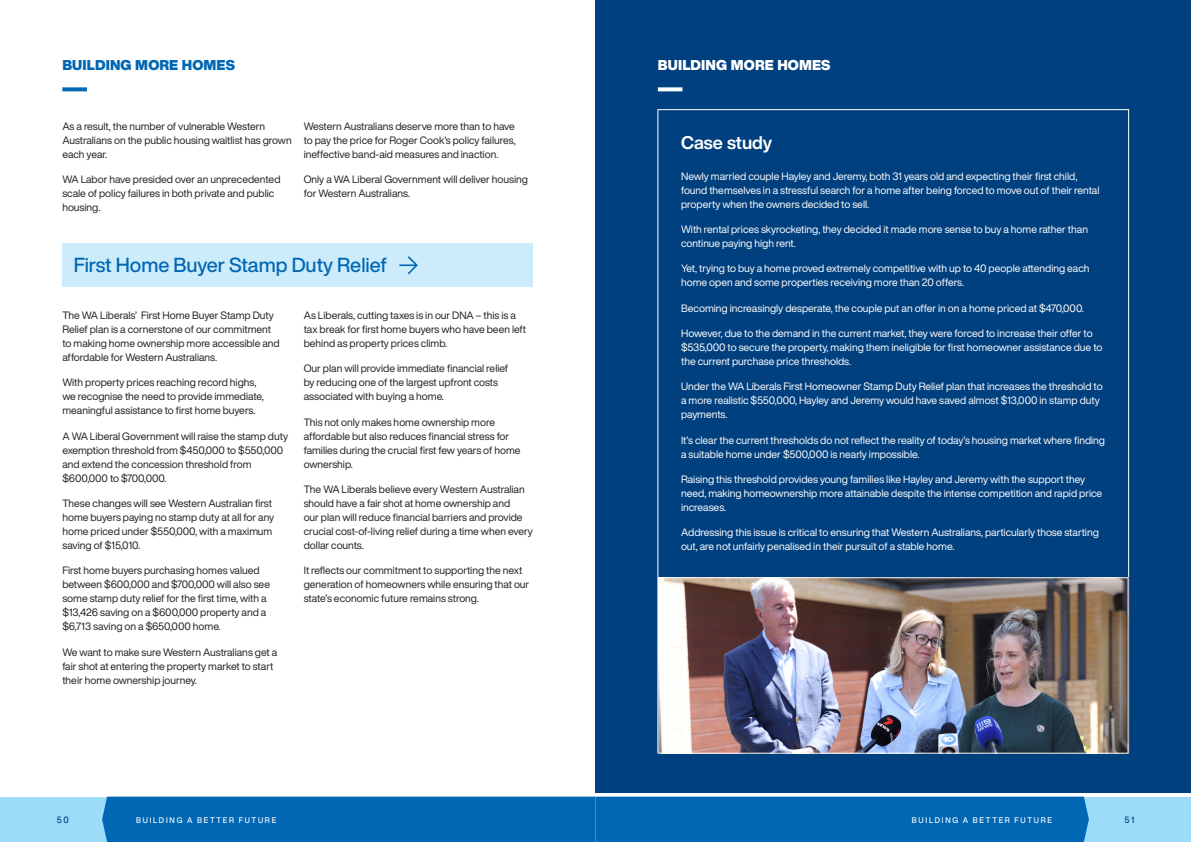
<style>
.page{position:relative;width:1191px;height:842px;background:#fff}
.page>*{position:absolute;margin:0;border:0;box-sizing:border-box;transform-origin:0 0}
.subheading{font:500 20px "Helvetica Now Display";color:#0166b3}
.subheading-2{font:700 18px "Helvetica Now Display";color:#fff}
.t1{font:900 14px "Helvetica Now Display";letter-spacing:.01em;color:#0166b3}
.t2{font:900 14px "Helvetica Now Display";letter-spacing:.01em;color:#fff}
.body{font:10.5px/14px "Helvetica Now Display";color:#231f20}
.body-2{font:10.5px/14px "Helvetica Now Display";color:#fff}
.t3{font:500 9px "Helvetica Now Display";color:#01407f;scale:.95 1}
.t4{font:500 8px "Helvetica Now Display";letter-spacing:.23em;color:#fff;scale:.95 1}
</style>
<div class="page">
<div style="left:844px;top:797px;width:347px;height:45px;background:#9cdcf8"></div>
<div style="left:0;top:797px;width:347px;height:45px;background:#9cdcf8"></div>
<div style="left:102px;top:797px;width:987px;height:45px;background:#0166b3"></div>
<div style="left:595px;top:0;width:596px;height:792px;background:#01407f"></div>
<svg style="left:62px;top:87px;width:25px;height:4px"></svg>
<div style="left:62px;top:243px;width:471px;height:44px;background:#cdecfb"></div>
<svg style="left:399px;top:256px;width:19px;height:18px"></svg>
<svg style="left:658px;top:87px;width:24px;height:4px"></svg>
<img style="left:660px;top:579px;width:466px;height:173px">
<div style="left:658px;top:577px;width:470px;height:177px;border:1px solid #fff"></div>
<p class="t1" style="left:62px;top:56px;width:174px">BUILDING MORE HOMES</p>
<p class="body" style="left:62px;top:119px;width:231px">As a result, the number of vulnerable Western<br>Australians on the public housing waitlist has grown each year.</p>
<p class="body" style="left:62px;top:172px;width:220px">WA Labor have presided over an unprecedented scale of policy failures in both private and public housing.</p>
<p class="body" style="left:304px;top:119px;width:213px;text-align:justify">Western Australians deserve more than to have to pay the price for Roger Cook’s policy failures, ineffective band-aid measures and inaction.</p>
<p class="body" style="left:304px;top:172px;width:226px">Only a WA Liberal Government will deliver housing for Western Australians.</p>
<p class="subheading" style="left:74px;top:251px;width:315px">First Home Buyer Stamp Duty Relief</p>
<p class="body" style="left:62px;top:308px;width:219px">The WA Liberals’ First Home Buyer Stamp Duty Relief plan is a cornerstone of our commitment to making home ownership more accessible and affordable for Western Australians.</p>
<p class="body" style="left:62px;top:375px;width:203px">With property prices reaching record highs, we recognise the need to provide immediate, meaningful assistance to first home buyers.</p>
<p class="body" style="left:62px;top:429px;width:227px">A WA Liberal Government will raise the stamp duty exemption threshold from $450,000 to $550,000 and extend the concession threshold from $600,000 to $700,000.</p>
<p class="body" style="left:62px;top:496px;width:213px">These changes will see Western Australian first home buyers paying no stamp duty at all for any home priced under $550,000, with a maximum saving of $15,010.</p>
<p class="body" style="left:62px;top:563px;width:209px">First home buyers purchasing homes valued between $600,000 and $700,000 will also see some stamp duty relief for the first time, with a $13,426 saving on a $600,000 property and a $6,713 saving on a $650,000 home.</p>
<p class="body" style="left:62px;top:645px;width:216px">We want to make sure Western Australians get a fair shot at entering the property market to start their home ownership journey.</p>
<p class="body" style="left:304px;top:308px;width:224px">As Liberals, cutting taxes is in our DNA – this is a tax break for first home buyers who have been left behind as property prices climb.</p>
<p class="body" style="left:304px;top:361px;width:206px">Our plan will provide immediate financial relief by reducing one of the largest upfront costs associated with buying a home.</p>
<p class="body" style="left:304px;top:415px;width:218px">This not only makes home ownership more affordable but also reduces financial stress for families during the crucial first few years of home ownership.</p>
<p class="body" style="left:304px;top:482px;width:231px">The WA Liberals believe every Western Australian should have a fair shot at home ownership and<br>our plan will reduce financial barriers and provide crucial cost-of-living relief during a time when every dollar counts.</p>
<p class="body" style="left:304px;top:563px;width:227px">It reflects our commitment to supporting the next generation of homeowners while ensuring that our state’s economic future remains strong.</p>
<p class="t2" style="left:658px;top:56px;width:174px">BUILDING MORE HOMES</p>
<p class="subheading-2" style="left:681px;top:130px;width:93px">Case study</p>
<p class="body-2" style="left:681px;top:169px;width:420px">Newly married couple Hayley and Jeremy, both 31 years old and expecting their first child, found themselves in a stressful search for a home after being forced to move out of their rental property when the owners decided to sell.</p>
<p class="body-2" style="left:681px;top:222px;width:408px">With rental prices skyrocketing, they decided it made more sense to buy a home rather than continue paying high rent.</p>
<p class="body-2" style="left:681px;top:261px;width:410px">Yet, trying to buy a home proved extremely competitive with up to 40 people attending each home open and some properties receiving more than 20 offers.</p>
<p class="body-2" style="left:681px;top:301px;width:404px">Becoming increasingly desperate, the couple put an offer in on a home priced at $470,000.</p>
<p class="body-2" style="left:681px;top:326px;width:423px">However, due to the demand in the current market, they were forced to increase their offer to $535,000 to secure the property, making them ineligible for first homeowner assistance due to the current purchase price thresholds.</p>
<p class="body-2" style="left:681px;top:379px;width:423px">Under the WA Liberals First Homeowner Stamp Duty Relief plan that increases the threshold to a more realistic $550,000, Hayley and Jeremy would have saved almost $13,000 in stamp duty payments.</p>
<p class="body-2" style="left:681px;top:433px;width:425px">It’s clear the current thresholds do not reflect the reality of today’s housing market where finding a suitable home under $500,000 is nearly impossible.</p>
<p class="body-2" style="left:681px;top:472px;width:423px">Raising this threshold provides young families like Hayley and Jeremy with the support they need, making homeownership more attainable despite the intense competition and rapid price increases.</p>
<p class="body-2" style="left:681px;top:525px;width:419px">Addressing this issue is critical to ensuring that Western Australians, particularly those starting out, are not unfairly penalised in their pursuit of a stable home.</p>
<p class="t3" style="left:57px;top:814px;width:14px">50</p>
<p class="t4" style="left:136px;top:814px;width:149px">BUILDING A BETTER FUTURE</p>
<p class="t4" style="left:912px;top:814px;width:149px">BUILDING A BETTER FUTURE</p>
<p class="t3" style="left:1124px;top:814px;width:12px">51</p>
</div>
